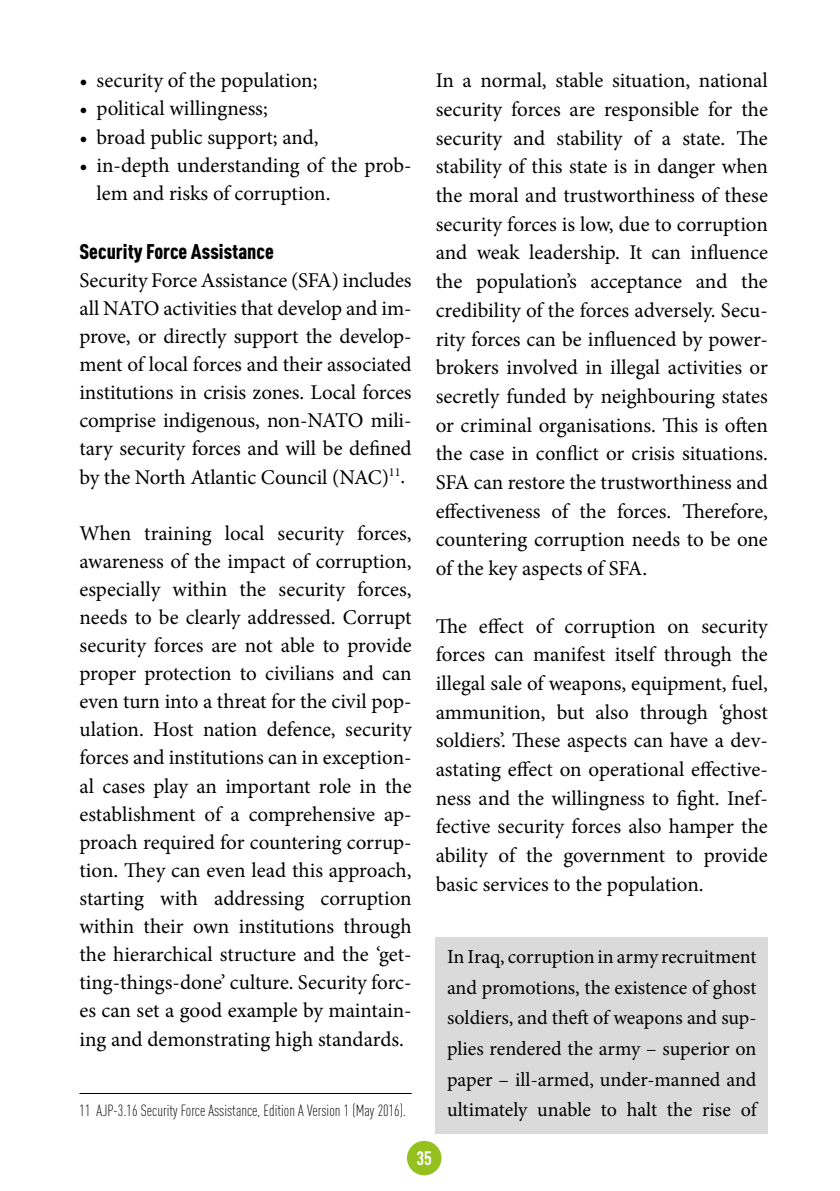
<style>
.page{position:relative;width:840px;height:1191px;background:#fff}
.page>*{position:absolute;margin:0;border:0;box-sizing:border-box;transform-origin:0 0}
.t1{font:21px/28px "Minion Pro";letter-spacing:-.005em;color:#000;text-align:justify}
.t2{font:900 21px "DIN Cond";color:#000}
.t3{font:20px/30.6px "Minion Pro";letter-spacing:-.005em;color:#000;text-align:justify}
.t4{font:700 19.2px "DIN Cond";color:#fff}
.t5{font:300 16px "DIN Cond";color:#000}
</style>
<div class="page">
<div style="left:407px;top:1140px;width:34px;height:35px;background:#95c11f;border-radius:50%"></div>
<hr style="left:79px;top:1093px;width:332px;height:1px;background:#000">
<div style="left:435px;top:937px;width:332px;height:196px;background:#dadada"></div>
<p class="t1" style="left:79px;top:67px;width:239px">• security of the population;</p>
<p class="t1" style="left:79px;top:95px;width:190px">• political willingness;</p>
<p class="t1" style="left:79px;top:123px;width:240px">• broad public support; and,</p>
<p class="t1" style="left:96px;top:151px;width:316px;text-indent:-17px">• in-depth understanding of the prob&shy;lem and risks of corruption.</p>
<p class="t2" style="left:79px;top:238px;width:196px">Security Force Assistance</p>
<p class="t1" style="left:79px;top:266px;width:333px">Security Force Assistance (SFA) includes all NATO activities that develop and im&shy;prove, or directly support the develop&shy;ment of local forces and their associated institutions in crisis zones. Local forces comprise indigenous, non-NATO mili&shy;tary security forces and will be defined by the North Atlantic Council (NAC)<sup>11</sup>.</p>
<p class="t1" style="left:79px;top:519px;width:333px">When training local security forces, awareness of the impact of corruption, especially within the security forces, needs to be clearly addressed. Corrupt security forces are not able to provide proper protection to civilians and can even turn into a threat for the civil pop&shy;ulation. Host nation defence, security forces and institutions can in exception&shy;al cases play an important role in the establishment of a comprehensive ap&shy;proach required for countering corrup&shy;tion. They can even lead this approach, starting with addressing corruption within their own institutions through the hierarchical structure and the ‘get&shy;ting-things-done’ culture. Security forc&shy;es can set a good example by maintain&shy;ing and demonstrating high standards.</p>
<p class="t5" style="left:79px;top:1101px;width:328px">11 AJP-3.16 Security Force Assistance, Edition A Version 1 (May 2016).</p>
<p class="t1" style="left:435px;top:66px;width:333px;line-height:28.6px">In a normal, stable situation, national security forces are responsible for the security and stability of a state. The stability of this state is in danger when the moral and trustworthiness of these security forces is low, due to corruption and weak leadership. It can influence the population’s acceptance and the credibility of the forces adversely. Secu&shy;rity forces can be influenced by power&shy;brokers involved in illegal activities or secretly funded by neighbouring states or criminal organisations. This is often the case in conflict or crisis situations.<br>SFA can restore the trustworthiness and effectiveness of the forces. Therefore, countering corruption needs to be one of the key aspects of SFA.</p>
<p class="t1" style="left:435px;top:611px;width:333px;line-height:28.6px">The effect of corruption on security forces can manifest itself through the illegal sale of weapons, equipment, fuel, ammunition, but also through ‘ghost soldiers’. These aspects can have a dev&shy;astating effect on operational effective&shy;ness and the willingness to fight. Inef&shy;fective security forces also hamper the ability of the government to provide basic services to the population.</p>
<p class="t3" style="left:447px;top:941px;width:311px">In Iraq, corruption in army recruitment and promotions, the existence of ghost soldiers, and theft of weapons and sup&shy;plies rendered the army – superior on paper – ill-armed, under-manned and ultimately unable to halt the rise of</p>
<p class="t4" style="left:416px;top:1146px;width:17px">35</p>
</div>
